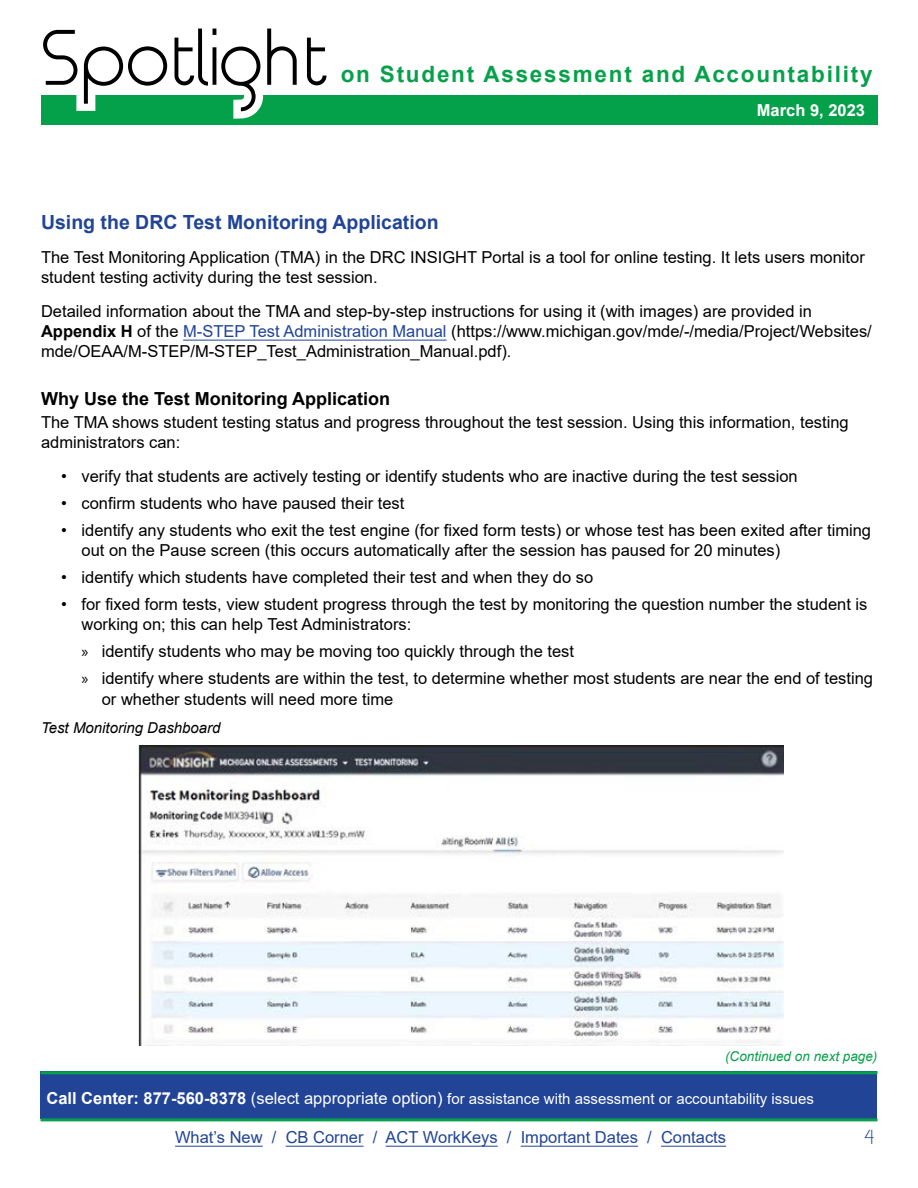
<style>
.page{position:relative;width:918px;height:1188px;background:#fff}
.page>*{position:absolute;margin:0;border:0;box-sizing:border-box;transform-origin:0 0}
.t1{font:700 22.5px "Arial";letter-spacing:.08em;color:#05a14a}
.t2{font:700 19.5px "Arial";color:#214497}
.t3{font:700 18px "Arial";color:#000}
.t4{font:16.5px/20.2px "Arial";color:#000}
.t5{font:16.5px "Arial";color:#214497}
.t6{font:700 16.5px "Arial";color:#fff}
.t7{font:16.5px "Time Burner";color:#214497}
.t8{font:15px "Arial";color:#fff}
.t9{font:italic 15px "Arial";color:#000}
.t10{font:italic 13.5px "Arial";color:#06a14b}
.s1{font-weight:700}
.s2{color:#214497}
.s3{font-family:"Myriad Pro"}
.s4{font-weight:700;font-size:16.5px}
.s5{font-size:16.5px}
</style>
<div class="page">
<div style="left:40px;top:1071px;width:838px;height:47px;background:#214497"></div>
<hr style="left:40px;top:1071px;width:838px;height:3px;background:#06a14b">
<hr style="left:40px;top:1118px;width:838px;height:3px;background:#06a14b">
<hr style="left:175px;top:1146px;width:88px;height:1px;background:#214497">
<hr style="left:286px;top:1146px;width:78px;height:1px;background:#214497">
<hr style="left:386px;top:1146px;width:112px;height:1px;background:#214497">
<hr style="left:521px;top:1146px;width:117px;height:1px;background:#214497">
<hr style="left:661px;top:1146px;width:65px;height:1px;background:#214497">
<div style="left:41px;top:95px;width:837px;height:30px;background:#05a14a"></div>
<svg style="left:43px;top:28px;width:284px;height:91px"></svg>
<hr style="left:183px;top:340px;width:264px;height:1px;background:#214497">
<img style="left:138px;top:745px;width:646px;height:300px">
<h1 class="t1" style="left:341px;top:59px;width:533px">on Student Assessment and Accountability</h1>
<p class="t6" style="left:757px;top:98px;width:110px">March 9, 2023</p>
<h3 class="t2" style="left:41px;top:209px;width:399px">Using the DRC Test Monitoring Application</h3>
<p class="t4" style="left:41px;top:247px;width:825px">The Test Monitoring Application (TMA) in the DRC INSIGHT Portal is a tool for online testing. It lets users monitor student testing activity during the test session.</p>
<p class="t4" style="left:41px;top:301px;width:832px">Detailed information about the TMA and step-by-step instructions for using it (with images) are provided in<br><span class="s1">Appendix H</span> of the <span class="s2">M-STEP Test Administration Manual</span> (https://www.michigan.gov/mde/-/media/Project/Websites/ mde/OEAA/M-STEP/M-STEP_Test_Administration_Manual.pdf).</p>
<h4 class="t3" style="left:41px;top:386px;width:351px">Why Use the Test Monitoring Application</h4>
<p class="t4" style="left:41px;top:412px;width:809px">The TMA shows student testing status and progress throughout the test session. Using this information, testing administrators can:</p>
<p class="t4" style="left:61px;top:466px;width:738px">• verify that students are actively testing or identify students who are inactive during the test session</p>
<p class="t4" style="left:61px;top:493px;width:345px">• confirm students who have paused their test</p>
<p class="t4" style="left:82px;top:520px;width:791px;text-indent:-20px">• identify any students who exit the test engine (for fixed form tests) or whose test has been exited after timing out on the Pause screen (this occurs automatically after the session has paused for 20 minutes)</p>
<p class="t4" style="left:61px;top:567px;width:534px">• identify which students have completed their test and when they do so</p>
<p class="t4" style="left:82px;top:594px;width:787px;text-indent:-20px">• for fixed form tests, view student progress through the test by monitoring the question number the student is working on; this can help Test Administrators:</p>
<p class="t4" style="left:82px;top:641px;width:494px"><span class="s3">»</span> identify students who may be moving too quickly through the test</p>
<p class="t4" style="left:102px;top:668px;width:773px;line-height:21px;text-indent:-20px"><span class="s3">»</span> identify where students are within the test, to determine whether most students are near the end of testing or whether students will need more time</p>
<p class="t9" style="left:41px;top:718px;width:181px">Test Monitoring Dashboard</p>
<p class="t10" style="left:725px;top:1047px;width:154px">(Continued on next page)</p>
<p class="t8" style="left:46px;top:1088px;width:769px"><span class="s4">Call Center: 877-560-8378</span> <span class="s5">(select appropriate option)</span> for assistance with assessment or accountability issues</p>
<p class="t5" style="left:175px;top:1126px;width:553px">What’s New / CB Corner / ACT WorkKeys / Important Dates / Contacts</p>
<p class="t7" style="left:864px;top:1129px;width:12px">4</p>
</div>
